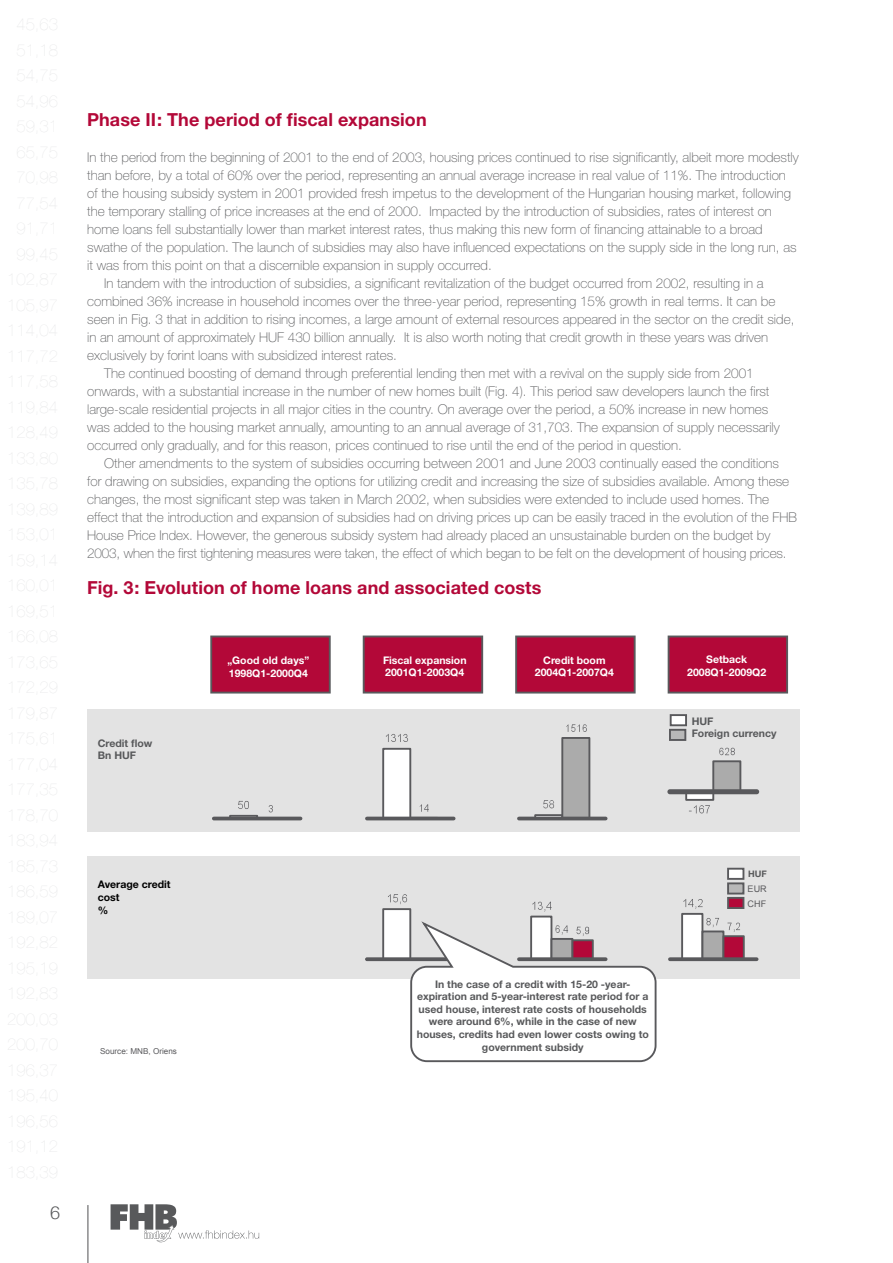
<style>
.page{position:relative;width:893px;height:1263px;background:#fff}
.page>*{position:absolute;margin:0;border:0;box-sizing:border-box;transform-origin:0 0}
.t1{font:700 18px "Helvetica Neue East A";letter-spacing:.005em;color:#b30838}
.t2{font:300 18px "Helvetica Neue";color:#58595b}
.t3{font:100 13.5px "Helvetica Neue East A";color:#58595b}
.t4{font:700 10.5px/12.6px "Helvetica Neue East A";color:#58595b}
.t5{font:700 10.5px/12.6px "Helvetica Neue East A";color:#fff}
.t6{font:700 10.5px/12.6px "Helvetica Neue East A";color:#000}
.t7{font:9px/14.4px "Arial";color:#59595c}
.t8{font:700 9px "Helvetica Neue East A";color:#58595b}
.t9{font:8.1px "Arial";color:#59595c}
</style>
<div class="page">
<hr style="left:87px;top:1205px;width:1px;height:58px;background:#58595b">
<svg style="left:111px;top:1204px;width:148px;height:38px"></svg>
<hr style="left:892px;top:377px;width:1px;height:510px;background:#c7c8ca">
<div style="left:87px;top:856px;width:713px;height:122px;background:#e3e3e3"></div>
<div style="left:87px;top:709px;width:713px;height:122px;background:#e3e3e3"></div>
<div style="left:669px;top:636px;width:118px;height:57px;background:#b30838"></div>
<div style="left:668px;top:635px;width:120px;height:58px;border:2px solid #59595c"></div>
<div style="left:516px;top:636px;width:119px;height:57px;background:#b30838"></div>
<div style="left:515px;top:635px;width:121px;height:58px;border:2px solid #59595c"></div>
<div style="left:364px;top:636px;width:118px;height:57px;background:#b30838"></div>
<div style="left:363px;top:635px;width:120px;height:58px;border:2px solid #59595c"></div>
<div style="left:211px;top:636px;width:119px;height:57px;background:#b30838"></div>
<div style="left:210px;top:635px;width:121px;height:58px;border:2px solid #59595c"></div>
<div style="left:670px;top:715px;width:16px;height:10px;background:#fff"></div>
<div style="left:670px;top:714px;width:17px;height:12px;border:2px solid #59595c"></div>
<div style="left:670px;top:730px;width:15px;height:10px;background:#b8b8b8"></div>
<div style="left:669px;top:729px;width:17px;height:12px;border:2px solid #59595c"></div>
<svg style="left:229px;top:815px;width:29px;height:2px"></svg>
<hr style="left:214px;top:817px;width:87px;height:3px;background:#59595c">
<svg style="left:238px;top:801px;width:11px;height:8px"></svg>
<svg style="left:269px;top:805px;width:4px;height:7px"></svg>
<div style="left:382px;top:748px;width:29px;height:71px;background:#fff;border:2px solid #59595c"></div>
<hr style="left:367px;top:817px;width:87px;height:3px;background:#59595c">
<svg style="left:386px;top:734px;width:22px;height:8px"></svg>
<svg style="left:420px;top:804px;width:9px;height:8px"></svg>
<svg style="left:534px;top:814px;width:27px;height:3px"></svg>
<div style="left:561px;top:737px;width:29px;height:82px;background:#ababab;border:2px solid #59595c"></div>
<hr style="left:519px;top:817px;width:87px;height:3px;background:#59595c">
<svg style="left:543px;top:800px;width:11px;height:8px"></svg>
<svg style="left:566px;top:724px;width:21px;height:8px"></svg>
<svg style="left:685px;top:794px;width:29px;height:7px"></svg>
<div style="left:712px;top:760px;width:29px;height:33px;background:#ababab;border:2px solid #59595c"></div>
<div style="left:667px;top:789px;width:92px;height:5px;background:#59595c;border-radius:3px"></div>
<svg style="left:689px;top:805px;width:21px;height:8px"></svg>
<svg style="left:719px;top:748px;width:16px;height:7px"></svg>
<div style="left:383px;top:909px;width:27px;height:50px;background:#fff"></div>
<div style="left:382px;top:908px;width:29px;height:52px;border:2px solid #59595c"></div>
<svg style="left:365px;top:957px;width:91px;height:4px"></svg>
<svg style="left:388px;top:894px;width:19px;height:10px"></svg>
<div style="left:530px;top:916px;width:22px;height:44px;border:2px solid #59595c"></div>
<svg style="left:532px;top:902px;width:20px;height:10px"></svg>
<div style="left:682px;top:914px;width:20px;height:45px;background:#fff"></div>
<div style="left:681px;top:913px;width:22px;height:47px;border:2px solid #59595c"></div>
<div style="left:702px;top:931px;width:21px;height:28px;background:#ababab"></div>
<div style="left:701px;top:930px;width:23px;height:30px;border:2px solid #59595c"></div>
<div style="left:723px;top:936px;width:21px;height:23px;background:#b30838"></div>
<div style="left:722px;top:935px;width:23px;height:25px;border:2px solid #59595c"></div>
<svg style="left:670px;top:957px;width:87px;height:4px"></svg>
<svg style="left:683px;top:899px;width:20px;height:10px"></svg>
<svg style="left:706px;top:918px;width:13px;height:9px"></svg>
<svg style="left:727px;top:923px;width:13px;height:9px"></svg>
<div style="left:728px;top:869px;width:15px;height:10px;background:#fff"></div>
<div style="left:727px;top:868px;width:17px;height:12px;border:2px solid #59595c"></div>
<div style="left:728px;top:883px;width:15px;height:10px;background:#b8b8b8"></div>
<div style="left:727px;top:882px;width:17px;height:12px;border:2px solid #59595c"></div>
<div style="left:728px;top:898px;width:15px;height:10px;background:#b30838"></div>
<div style="left:727px;top:897px;width:17px;height:12px;border:2px solid #59595c"></div>
<svg style="left:409px;top:919px;width:248px;height:144px"></svg>
<h1 class="t1" style="left:87px;top:108px;width:341px">Phase II: The period of fiscal expansion</h1>
<p class="t3" style="left:87px;top:150px;width:713px">In the period from the beginning of 2001 to the end of 2003, housing prices continued to rise significantly, albeit more modestly</p>
<p class="t3" style="left:87px;top:168px;width:700px">than before, by a total of 60% over the period, representing an annual average increase in real value of 11%. The introduction</p>
<p class="t3" style="left:87px;top:186px;width:705px">of the housing subsidy system in 2001 provided fresh impetus to the development of the Hungarian housing market, following</p>
<p class="t3" style="left:87px;top:204px;width:686px">the temporary stalling of price increases at the end of 2000. Impacted by the introduction of subsidies, rates of interest on</p>
<p class="t3" style="left:87px;top:222px;width:677px">home loans fell substantially lower than market interest rates, thus making this new form of financing attainable to a broad</p>
<p class="t3" style="left:87px;top:240px;width:711px">swathe of the population. The launch of subsidies may also have influenced expectations on the supply side in the long run, as</p>
<p class="t3" style="left:87px;top:258px;width:406px">it was from this point on that a discernible expansion in supply occurred.</p>
<p class="t3" style="left:104px;top:276px;width:661px">In tandem with the introduction of subsidies, a significant revitalization of the budget occurred from 2002, resulting in a</p>
<p class="t3" style="left:87px;top:294px;width:690px">combined 36% increase in household incomes over the three-year period, representing 15% growth in real terms. It can be</p>
<p class="t3" style="left:87px;top:312px;width:709px">seen in Fig. 3 that in addition to rising incomes, a large amount of external resources appeared in the sector on the credit side,</p>
<p class="t3" style="left:87px;top:330px;width:683px">in an amount of approximately HUF 430 billion annually. It is also worth noting that credit growth in these years was driven</p>
<p class="t3" style="left:87px;top:348px;width:311px">exclusively by forint loans with subsidized interest rates.</p>
<p class="t3" style="left:104px;top:366px;width:651px">The continued boosting of demand through preferential lending then met with a revival on the supply side from 2001</p>
<p class="t3" style="left:87px;top:384px;width:684px">onwards, with a substantial increase in the number of new homes built (Fig. 4). This period saw developers launch the first</p>
<p class="t3" style="left:87px;top:402px;width:683px">large-scale residential projects in all major cities in the country. On average over the period, a 50% increase in new homes</p>
<p class="t3" style="left:87px;top:420px;width:694px">was added to the housing market annually, amounting to an annual average of 31,703. The expansion of supply necessarily</p>
<p class="t3" style="left:87px;top:438px;width:596px">occurred only gradually, and for this reason, prices continued to rise until the end of the period in question.</p>
<p class="t3" style="left:104px;top:456px;width:676px">Other amendments to the system of subsidies occurring between 2001 and June 2003 continually eased the conditions</p>
<p class="t3" style="left:87px;top:474px;width:704px">for drawing on subsidies, expanding the options for utilizing credit and increasing the size of subsidies available. Among these</p>
<p class="t3" style="left:87px;top:492px;width:684px">changes, the most significant step was taken in March 2002, when subsidies were extended to include used homes. The</p>
<p class="t3" style="left:87px;top:510px;width:711px">effect that the introduction and expansion of subsidies had on driving prices up can be easily traced in the evolution of the FHB</p>
<p class="t3" style="left:87px;top:528px;width:685px">House Price Index. However, the generous subsidy system had already placed an unsustainable burden on the budget by</p>
<p class="t3" style="left:87px;top:546px;width:701px">2003, when the first tightening measures were taken, the effect of which began to be felt on the development of housing prices.</p>
<h1 class="t1" style="left:87px;top:576px;width:456px">Fig. 3: Evolution of home loans and associated costs</h1>
<p class="t4" style="left:98px;top:737px;width:56px">Credit flow<br>Bn HUF</p>
<p class="t6" style="left:98px;top:878px;width:74px">Average credit cost<br>%</p>
<p class="t5" style="left:227px;top:654px;width:83px">„Good old days”<br>1998Q1-2000Q4</p>
<p class="t9" style="left:100px;top:1046px;width:78px">Source: MNB, Oriens</p>
<p class="t5" style="left:383px;top:654px;width:85px">Fiscal expansion<br>2001Q1-2003Q4</p>
<p class="t5" style="left:535px;top:654px;width:80px;text-align:center">Credit boom<br>2004Q1-2007Q4</p>
<p class="t5" style="left:687px;top:653px;width:80px;text-align:center">Setback<br>2008Q1-2009Q2</p>
<p class="t4" style="left:692px;top:715px;width:86px">HUF<br>Foreign currency</p>
<p class="t8" style="left:748px;top:868px;width:20px">HUF</p>
<p class="t4" style="left:417px;top:978px;width:233px;text-align:center">In the case of a credit with 15-20 -year&shy;expiration and 5-year-interest rate period for a used house, interest rate costs of households were around 6%, while in the case of new houses, credits had even lower costs owing to government subsidy</p>
<p class="t7" style="left:748px;top:882px;width:21px">EUR<br>CHF</p>
<h1 class="t2" style="left:50px;top:1201px;width:12px">6</h1>
</div>
